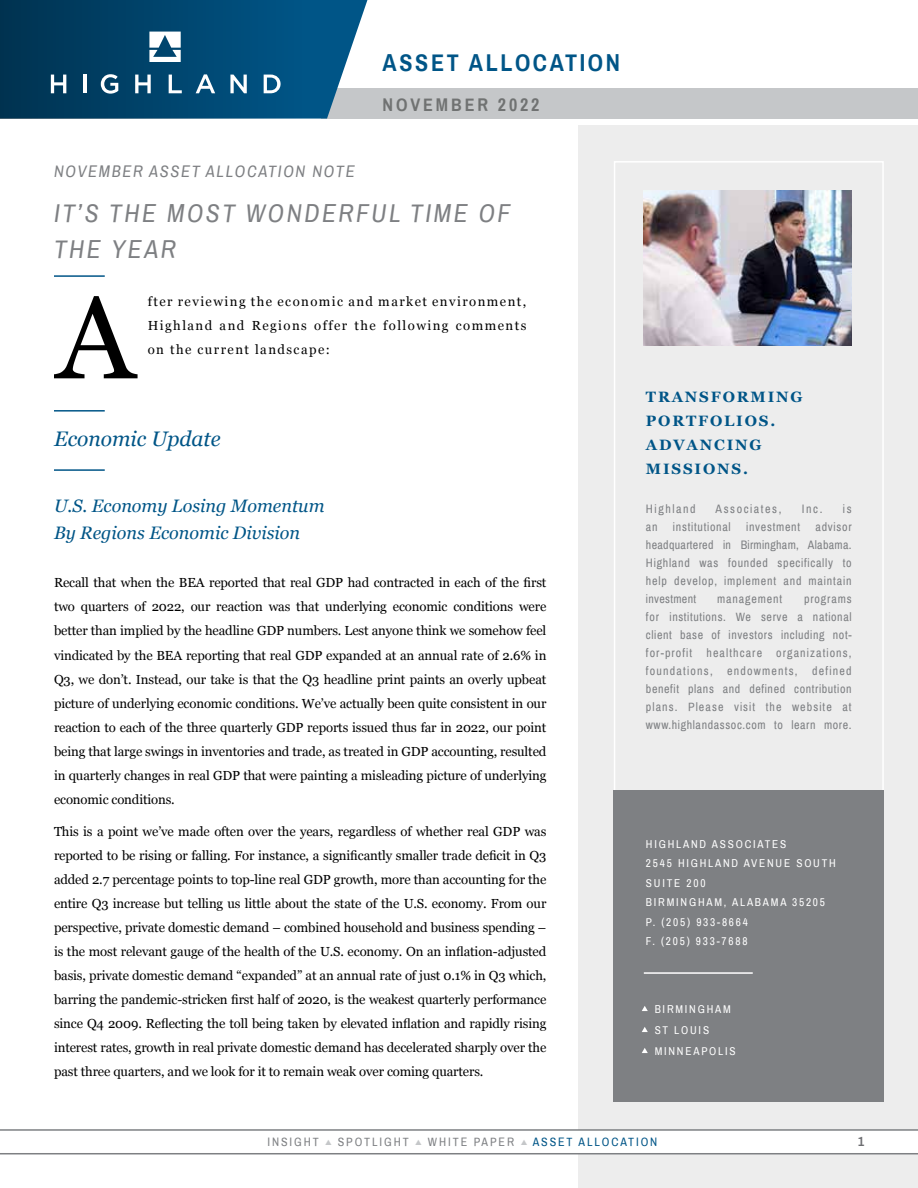
<style>
.page{position:relative;width:918px;height:1188px;background:#fff}
.page>*{position:absolute;margin:0;border:0;box-sizing:border-box;transform-origin:0 0}
.t1{font:117px "Georgia";color:#000}
.t2{font:italic 25.5px/36px "Archivo Narrow";letter-spacing:.1em;color:#7e8083}
.t3{font:700 24px "Archivo Narrow";letter-spacing:.11em;color:#005587}
.t4{font:italic 21px "Georgia";color:#005587}
.t5{font:italic 18px/27px "Georgia";color:#005587}
.t6{font:700 18px "Archivo Narrow";letter-spacing:.16em;color:#707272}
.t7{font:italic 16.5px "Archivo Narrow";letter-spacing:.1em;color:#7e8083}
.t8{font:700 15px/24px "Georgia";letter-spacing:.12em;color:#005587}
.t9{font:13.2px/24px "Georgia";letter-spacing:-.01em;color:#000;text-align:justify}
.t10{font:700 13.2px "Archivo Narrow";color:#6d6e71}
.t11{font:12px/18px "Archivo Narrow";letter-spacing:.07em;color:#7e8083;text-align:justify}
.t12{font:12px "Archivo Narrow";letter-spacing:.16em;color:#7e8083}
.t13{font:12px "Archivo Narrow";letter-spacing:.13em;color:#7e8083}
.t14{font:11.25px/19.5px "Archivo Narrow";letter-spacing:.16em;color:#fff}
.s1{color:#c5c7c9}
.s2{color:#005587}
</style>
<div class="page">
<div style="left:322px;top:88px;width:596px;height:31px;background:#c5c7c9"></div>
<div style="left:579px;top:126px;width:339px;height:1062px;background:#ededed"></div>
<svg style="left:328px;top:0;width:39px;height:116px"></svg>
<div style="left:0;top:0;width:328px;height:119px;background:linear-gradient(to right,#013351,#00578a)"></div>
<svg style="left:149px;top:32px;width:32px;height:30px"></svg>
<svg style="left:51px;top:75px;width:15px;height:18px"></svg>
<hr style="left:83px;top:75px;width:3px;height:18px;background:#fff">
<svg style="left:101px;top:74px;width:17px;height:20px"></svg>
<svg style="left:135px;top:75px;width:16px;height:18px"></svg>
<svg style="left:169px;top:75px;width:13px;height:18px"></svg>
<svg style="left:196px;top:74px;width:19px;height:19px"></svg>
<svg style="left:230px;top:75px;width:17px;height:18px"></svg>
<svg style="left:264px;top:75px;width:17px;height:18px"></svg>
<div style="left:614px;top:790px;width:270px;height:312px;background:#7e8083"></div>
<svg style="left:0;top:1129px;width:918px;height:25px"></svg>
<hr style="left:54px;top:275px;width:51px;height:2px;background:#005587">
<hr style="left:54px;top:410px;width:51px;height:2px;background:#005587">
<hr style="left:644px;top:972px;width:109px;height:2px;background:#fff">
<svg style="left:642px;top:1006px;width:6px;height:5px"></svg>
<svg style="left:642px;top:1027px;width:6px;height:5px"></svg>
<svg style="left:642px;top:1048px;width:6px;height:5px"></svg>
<img style="left:644px;top:190px;width:208px;height:156px">
<hr style="left:54px;top:469px;width:51px;height:2px;background:#005587">
<p class="t7" style="left:54px;top:162px;width:302px">NOVEMBER ASSET ALLOCATION NOTE</p>
<h3 class="t3" style="left:383px;top:48px;width:239px">ASSET ALLOCATION</h3>
<h3 class="t6" style="left:383px;top:94px;width:158px">NOVEMBER 2022</h3>
<h2 class="t2" style="left:54px;top:196px;width:458px">IT’S THE MOST WONDERFUL TIME OF<br>THE YEAR</h2>
<h1 class="t1" style="left:56px;top:253px;width:80px">A</h1>
<p class="t9" style="left:148px;top:289px;width:380px">fter reviewing the economic and market environment, Highland and Regions offer the following comments on the current landscape:</p>
<h3 class="t4" style="left:54px;top:423px;width:168px">Economic Update</h3>
<h3 class="t5" style="left:54px;top:491px;width:272px">U.S. Economy Losing Momentum<br>By Regions Economic Division</h3>
<p class="t9" style="left:54px;top:570px;width:494px">Recall that when the BEA reported that real GDP had contracted in each of the first two quarters of 2022, our reaction was that underlying economic conditions were better than implied by the headline GDP numbers. Lest anyone think we somehow feel vindicated by the BEA reporting that real GDP expanded at an annual rate of 2.6% in Q3, we don’t. Instead, our take is that the Q3 headline print paints an overly upbeat picture of underlying economic conditions. We’ve actually been quite consistent in our reaction to each of the three quarterly GDP reports issued thus far in 2022, our point being that large swings in inventories and trade, as treated in GDP accounting, resulted in quarterly changes in real GDP that were painting a misleading picture of underlying economic conditions.</p>
<p class="t9" style="left:54px;top:819px;width:494px">This is a point we’ve made often over the years, regardless of whether real GDP was reported to be rising or falling. For instance, a significantly smaller trade deficit in Q3 added 2.7 percentage points to top-line real GDP growth, more than accounting for the entire Q3 increase but telling us little about the state of the U.S. economy. From our perspective, private domestic demand – combined household and business spending – is the most relevant gauge of the health of the U.S. economy. On an inflation-adjusted basis, private domestic demand “expanded” at an annual rate of just 0.1% in Q3 which, barring the pandemic-stricken first half of 2020, is the weakest quarterly performance since Q4 2009. Reflecting the toll being taken by elevated inflation and rapidly rising interest rates, growth in real private domestic demand has decelerated sharply over the past three quarters, and we look for it to remain weak over coming quarters.</p>
<p class="t8" style="left:646px;top:384px;width:158px">TRANSFORMING<br>PORTFOLIOS.<br>ADVANCING<br>MISSIONS.</p>
<p class="t13" style="left:646px;top:501px;width:51px">Highland</p>
<p class="t13" style="left:716px;top:501px;width:67px">Associates,</p>
<p class="t11" style="left:802px;top:500px;width:22px">Inc.</p>
<p class="t11" style="left:843px;top:500px;width:10px">is</p>
<p class="t11" style="left:646px;top:518px;width:13px">an</p>
<p class="t11" style="left:673px;top:518px;width:59px">institutional</p>
<p class="t11" style="left:746px;top:518px;width:56px">investment</p>
<p class="t11" style="left:646px;top:518px;width:207px;text-indent:170px">advisor headquartered in Birmingham, Alabama.<br>Highland was founded specifically to help develop, implement and maintain investment</p>
<p class="t11" style="left:717px;top:590px;width:66px">management</p>
<p class="t11" style="left:646px;top:590px;width:207px;text-indent:158px">programs for institutions. We serve a national client base of investors including not&shy;for-profit healthcare organizations, foundations, endowments, defined benefit plans and defined contribution plans. Please visit the website at www.highlandassoc.com to learn more.</p>
<p class="t14" style="left:646px;top:835px;width:191px">HIGHLAND ASSOCIATES<br>2545 HIGHLAND AVENUE SOUTH<br>SUITE 200<br>BIRMINGHAM, ALABAMA 35205<br>P. (205) 933-8664<br>F. (205) 933-7688</p>
<p class="t14" style="left:655px;top:999px;width:83px;line-height:21px">BIRMINGHAM<br>ST LOUIS<br>MINNEAPOLIS</p>
<p class="t12" style="left:267px;top:1135px;width:392px">INSIGHT <span class="s1">▲</span> SPOTLIGHT <span class="s1">▲</span> WHITE PAPER <span class="s1">▲</span> <span class="s2">ASSET ALLOCATION</span></p>
<p class="t10" style="left:858px;top:1133px;width:7px">1</p>
</div>
